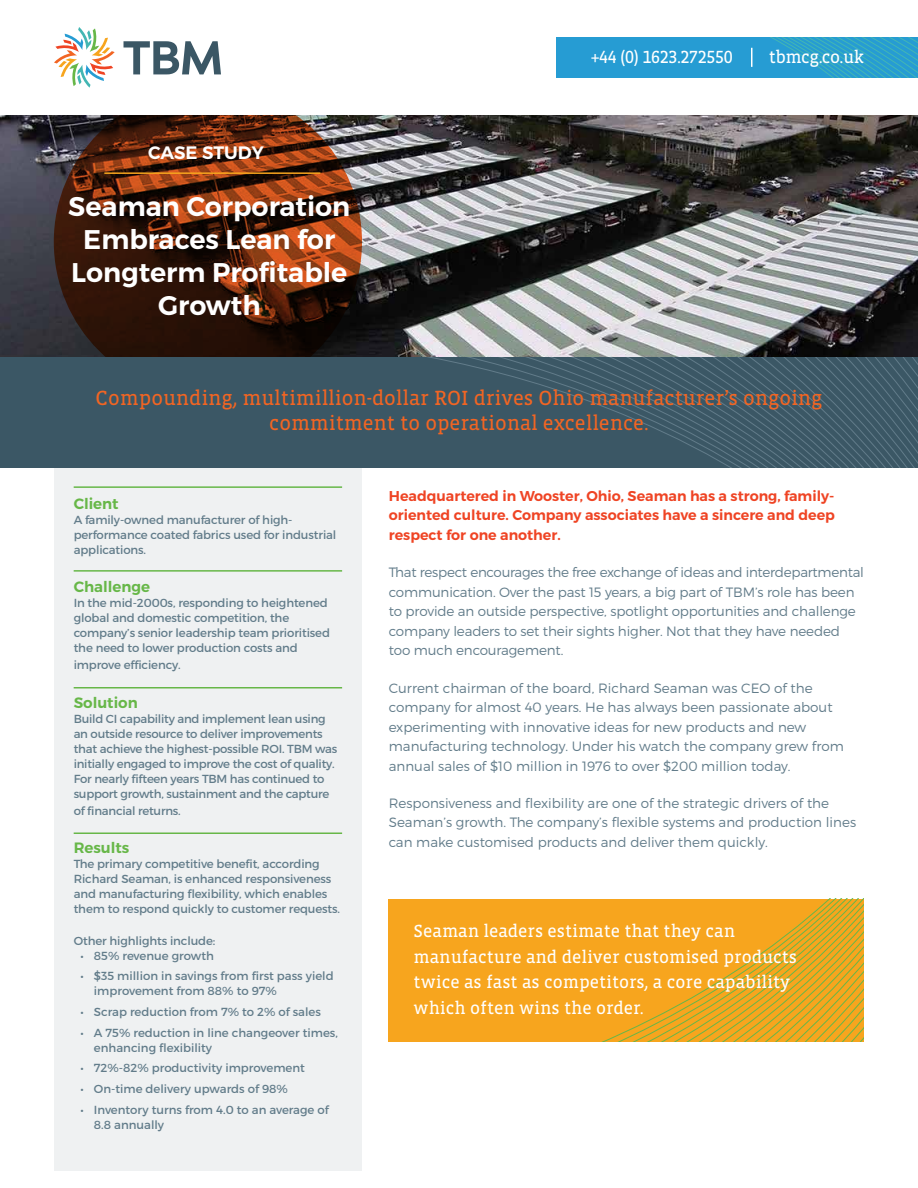
<style>
.page{position:relative;width:918px;height:1188px;background:#fff}
.page>*{position:absolute;margin:0;border:0;box-sizing:border-box;transform-origin:0 0}
.t1{font:600 27px/33px "Montserrat";color:#fff;text-align:center}
.t2{font:21px/25.2px "Vista Slab OT";color:#f26523;text-align:center}
.t3{font:18px/25.5px "Vista Slab OT";color:#fff}
.t4{font:18px "Vista Slab OT";letter-spacing:-.02em;color:#fff}
.t5{font:600 18px "Montserrat";color:#fff}
.t6{font:600 15px "Montserrat";color:#67b748}
.t7{font:600 14.25px/19.5px "Montserrat";color:#ef4424;text-align:justify}
.t8{font:300 13.5px/19.5px "Montserrat";color:#627c8a}
.t9{font:11.7px/15px "Montserrat";letter-spacing:-.01em;color:#627c8a}
</style>
<div class="page">
<img style="left:0;top:115px;width:918px;height:242px">
<svg style="left:54px;top:115px;width:308px;height:242px;background:#4e2412"></svg>
<svg style="left:124px;top:41px;width:97px;height:33px"></svg>
<svg style="left:54px;top:27px;width:61px;height:61px"></svg>
<svg style="left:556px;top:37px;width:362px;height:41px;background:#289ed0"></svg>
<hr style="left:104px;top:172px;width:216px;height:2px;background:#f7a51e">
<div style="left:54px;top:450px;width:308px;height:721px;background:#eff1f2"></div>
<div style="left:0;top:357px;width:918px;height:110px;background:#3b5765"></div>
<svg style="left:427px;top:357px;width:491px;height:110px"></svg>
<hr style="left:74px;top:486px;width:268px;height:2px;background:#67b748">
<hr style="left:74px;top:570px;width:268px;height:2px;background:#67b748">
<hr style="left:74px;top:832px;width:268px;height:2px;background:#67b748">
<hr style="left:74px;top:687px;width:268px;height:1px;background:#67b748">
<svg style="left:389px;top:899px;width:475px;height:142px;background:#efa520"></svg>
<h3 class="t5" style="left:148px;top:142px;width:117px">CASE STUDY</h3>
<h1 class="t1" style="left:68px;top:190px;width:284px">Seaman Corporation<br>Embraces Lean for<br>Longterm Profitable<br>Growth</h1>
<h3 class="t4" style="left:591px;top:48px;width:144px">+44 (0) 1623.272550</h3>
<h3 class="t4" style="left:769px;top:48px;width:97px">tbmcg.co.uk</h3>
<h2 class="t2" style="left:96px;top:385px;width:728px">Compounding, multimillion-dollar ROI drives Ohio manufacturer’s ongoing commitment to operational excellence.</h2>
<p class="t6" style="left:74px;top:494px;width:47px">Client</p>
<p class="t9" style="left:74px;top:512px;width:264px">A family-owned manufacturer of high&shy;performance coated fabrics used for industrial applications.</p>
<p class="t6" style="left:74px;top:577px;width:78px">Challenge</p>
<p class="t9" style="left:74px;top:595px;width:258px">In the mid-2000s, responding to heightened global and domestic competition, the company’s senior leadership team prioritised the need to lower production costs and</p>
<p class="t9" style="left:74px;top:658px;width:109px">improve efficiency.</p>
<p class="t6" style="left:74px;top:693px;width:66px">Solution</p>
<p class="t9" style="left:74px;top:711px;width:265px">Build CI capability and implement lean using an outside resource to deliver improvements that achieve the highest-possible ROI. TBM was initially engaged to improve the cost of quality.<br>For nearly fifteen years TBM has continued to support growth, sustainment and the capture</p>
<p class="t9" style="left:74px;top:803px;width:109px">of financial returns.</p>
<p class="t6" style="left:74px;top:838px;width:57px">Results</p>
<p class="t9" style="left:74px;top:856px;width:268px">The primary competitive benefit, according Richard Seaman, is enhanced responsiveness and manufacturing flexibility, which enables them to respond quickly to customer requests.</p>
<p class="t9" style="left:74px;top:933px;width:143px">Other highlights include:</p>
<p class="t9" style="left:80px;top:948px;width:135px">• 85% revenue growth</p>
<p class="t9" style="left:94px;top:969px;width:241px;text-indent:-14px">• $35 million in savings from first pass yield improvement from 88% to 97%</p>
<p class="t9" style="left:80px;top:1004px;width:242px">• Scrap reduction from 7% to 2% of sales</p>
<p class="t9" style="left:94px;top:1025px;width:245px;text-indent:-14px">• A 75% reduction in line changeover times, enhancing flexibility</p>
<p class="t9" style="left:80px;top:1061px;width:226px">• 72%-82% productivity improvement</p>
<p class="t9" style="left:80px;top:1081px;width:209px">• On-time delivery upwards of 98%</p>
<p class="t9" style="left:94px;top:1102px;width:236px;text-indent:-14px">• Inventory turns from 4.0 to an average of<br>8.8 annually</p>
<p class="t7" style="left:389px;top:486px;width:448px">Headquartered in Wooster, Ohio, Seaman has a strong, family&shy;oriented culture. Company associates have a sincere and deep respect for one another.</p>
<p class="t8" style="left:389px;top:562px;width:477px">That respect encourages the free exchange of ideas and interdepartmental communication. Over the past 15 years, a big part of TBM’s role has been to provide an outside perspective, spotlight opportunities and challenge company leaders to set their sights higher. Not that they have needed too much encouragement.</p>
<p class="t8" style="left:389px;top:678px;width:456px">Current chairman of the board, Richard Seaman was CEO of the company for almost 40 years. He has always been passionate about experimenting with innovative ideas for new products and new manufacturing technology. Under his watch the company grew from annual sales of $10 million in 1976 to over $200 million today.</p>
<p class="t8" style="left:389px;top:793px;width:469px">Responsiveness and flexibility are one of the strategic drivers of the<br>Seaman’s growth. The company’s flexible systems and production lines can make customised products and deliver them quickly.</p>
<h3 class="t3" style="left:414px;top:919px;width:385px">Seaman leaders estimate that they can manufacture and deliver customised products twice as fast as competitors, a core capability which often wins the order.</h3>
</div>
